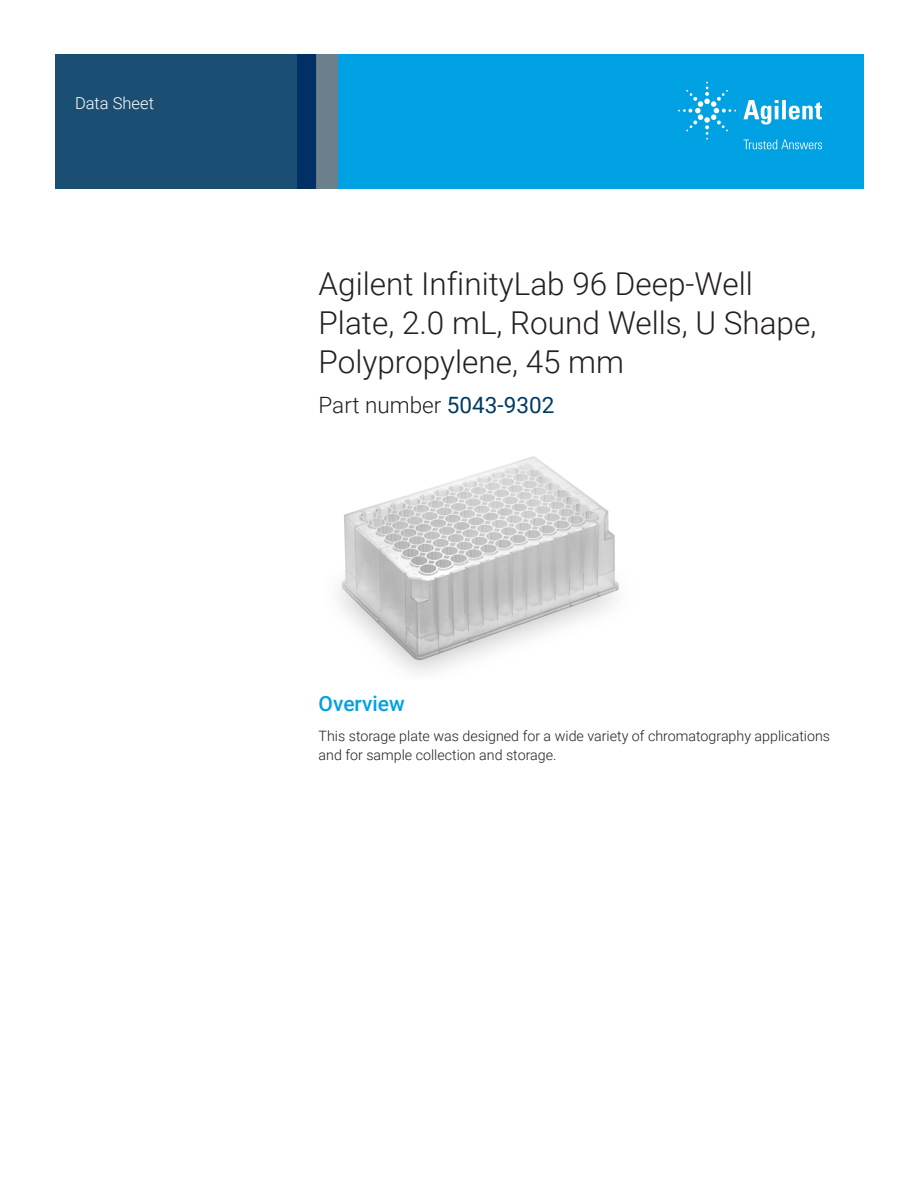
<style>
.page{position:relative;width:918px;height:1188px;background:#fff}
.page>*{position:absolute;margin:0;border:0;box-sizing:border-box;transform-origin:0 0}
.t1{font:300 31.5px/39px "Roboto";color:#231f20}
.Subtitle{font:300 22.5px "Roboto";color:#231f20}
.Header_1{font:500 21px "Roboto";color:#00a1e3}
.Area_Identifier{font:300 16.5px "Roboto";color:#fff}
.Text{font:300 14.25px/18.8px "Roboto";color:#231f20}
.s1{font-weight:400;color:#003a63}
</style>
<div class="page">
<div style="left:297px;top:54px;width:567px;height:135px;background:#00a1e3"></div>
<svg style="left:55px;top:54px;width:261px;height:135px;background:#184b71"></svg>
<div style="left:316px;top:54px;width:22px;height:135px;background:#6b808c"></div>
<img style="left:339px;top:456px;width:280px;height:217px">
<svg style="left:743px;top:100px;width:79px;height:25px"></svg>
<svg style="left:678px;top:82px;width:58px;height:58px"></svg>
<svg style="left:744px;top:140px;width:78px;height:9px"></svg>
<p class="Area_Identifier" style="left:75px;top:91px;width:80px">Data Sheet</p>
<p class="t1" style="left:319px;top:263px;width:499px">Agilent InfinityLab 96 Deep-Well<br>Plate, 2.0 mL, Round Wells, U Shape,<br>Polypropylene, 45 mm</p>
<p class="Subtitle" style="left:319px;top:390px;width:237px">Part number <span class="s1">5043-9302</span></p>
<p class="Header_1" style="left:319px;top:689px;width:88px">Overview</p>
<p class="Text" style="left:319px;top:726px;width:513px">This storage plate was designed for a wide variety of chromatography applications and for sample collection and storage.</p>
</div>
